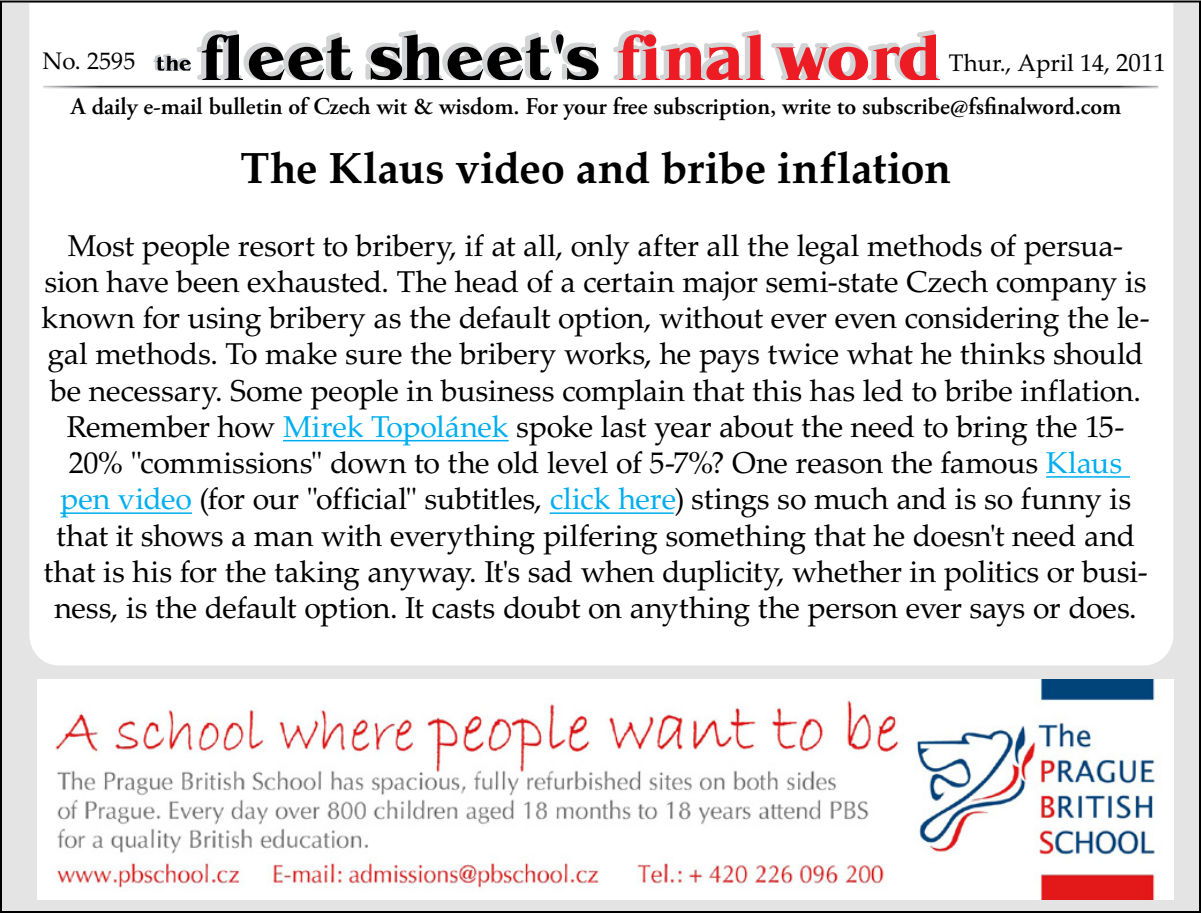
<style>
.page{position:relative;width:1201px;height:913px;background:#fff}
.page>*{position:absolute;margin:0;border:0;box-sizing:border-box;transform-origin:0 0}
.t1{font:700 43.6px "Palatino LTCE";letter-spacing:-.005em;color:#000}
.t2{font:30.2px/36.2px "Palatino LTCE";letter-spacing:-.01em;color:#000;text-align:center}
.t3{font:600 24px "Adobe Garamond Pro";color:#000}
.t4{font:24px "Palatino LTCE";color:#000}
.s1{font-size:25px}
.s2{color:#00aeef}
</style>
<div class="page">
<div style="left:1px;top:1px;width:1198px;height:910px;background:#e5e4e4"></div>
<div style="left:28px;top:1px;width:1146px;height:665px;background:#fff"></div>
<img style="left:40px;top:83px;width:1120px;height:7px">
<svg style="left:153px;top:30px;width:446px;height:50px;background:#a3a3a4"></svg>
<svg style="left:611px;top:30px;width:328px;height:50px;background:#eda0a3"></svg>
<hr style="left:283px;top:440px;width:225px;height:1px;background:#00aeef">
<hr style="left:1045px;top:476px;width:84px;height:1px;background:#00aeef">
<hr style="left:60px;top:512px;width:132px;height:1px;background:#00aeef">
<hr style="left:549px;top:512px;width:124px;height:1px;background:#00aeef">
<img style="left:38px;top:679px;width:1135px;height:219px">
<p class="t4" style="left:42px;top:47px;width:94px">No. 2595</p>
<p class="t4" style="left:948px;top:49px;width:219px">Thur., April 14, <span class="s1">2011</span></p>
<p class="t3" style="left:71px;top:93px;width:1051px">A daily e-mail bulletin of Czech wit &amp; wisdom. For your free subscription, write to subscribe@fsfinalword.com</p>
<h1 class="t1" style="left:240px;top:142px;width:712px">The Klaus video and bribe inflation</h1>
<p class="t2" style="left:42px;top:228px;width:1109px">Most people resort to bribery, if at all, only after all the legal methods of persua&shy;sion have been exhausted. The head of a certain major semi-state Czech company is known for using bribery as the default option, without ever even considering the le&shy;gal methods. To make sure the bribery works, he pays twice what he thinks should be necessary. Some people in business complain that this has led to bribe inflation.<br>Remember how <span class="s2">Mirek Topolánek</span> spoke last year about the need to bring the 15- 20% "commissions" down to the old level of 5-7%? One reason the famous <span class="s2">Klaus pen video</span> (for our "official" subtitles, <span class="s2">click here</span>) stings so much and is so funny is that it shows a man with everything pilfering something that he doesn't need and that is his for the taking anyway. It's sad when duplicity, whether in politics or busi&shy;ness, is the default option. It casts doubt on anything the person ever says or does.</p>
</div>
